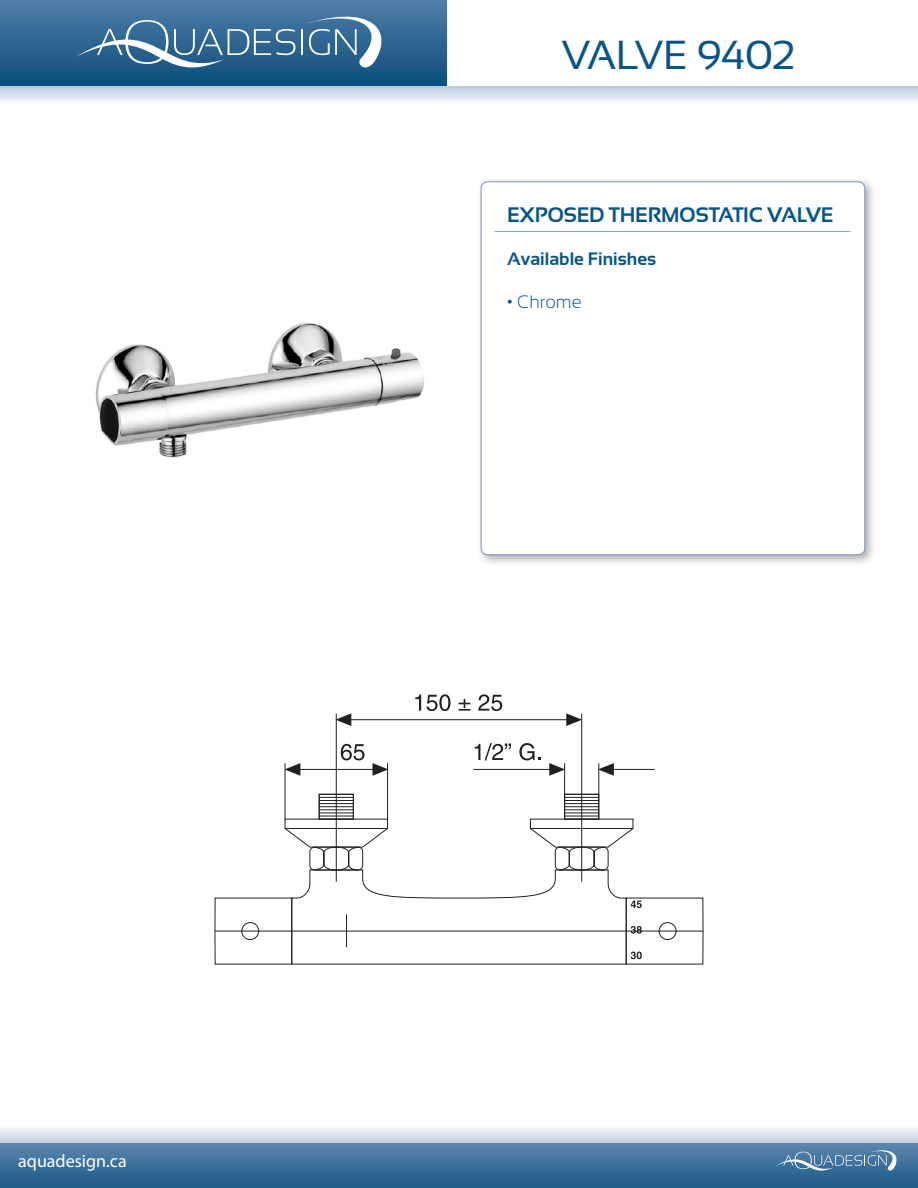
<style>
.page{position:relative;width:918px;height:1188px;background:#fff}
.page>*{position:absolute;margin:0;border:0;box-sizing:border-box;transform-origin:0 0}
.t1{font:40.5px "Sansation";letter-spacing:-.01em;color:#075489}
.t2{font:700 21px "Sansation";letter-spacing:-.01em;color:#075489}
.t3{font:700 18px "Sansation";color:#075489}
.t4{font:18px "Myriad Pro";color:#fff}
.t5{font:300 18px "Sansation";color:#075489}
.s1{font-weight:700}
</style>
<div class="page">
<div style="left:0;top:0;width:447px;height:87px;background:linear-gradient(to bottom,#517ea7,#094d7c)"></div>
<div style="left:0;top:1143px;width:918px;height:45px;background:linear-gradient(to bottom,#5b86ae,#1d5986)"></div>
<svg style="left:775px;top:1150px;width:122px;height:21px;background:#618aae"></svg>
<svg style="left:0;top:87px;width:918px;height:15px;background:#d9e0eb"></svg>
<svg style="left:0;top:1128px;width:918px;height:15px;background:#d9e1eb"></svg>
<hr style="left:301px;top:29px;width:2px;height:26px;background:#fff">
<svg style="left:302px;top:9px;width:89px;height:64px;background:#507ea3"></svg>
<svg style="left:76px;top:8px;width:219px;height:83px;background:#46789e"></svg>
<div style="left:476px;top:176px;width:400px;height:390px;background:#231f20;opacity:.36"></div>
<div style="left:481px;top:182px;width:384px;height:373px;background:#fff;border-radius:7px"></div>
<div style="left:481px;top:181px;width:384px;height:374px;border:1px solid #7f8fb4;border-radius:7px"></div>
<hr style="left:495px;top:231px;width:356px;height:1px;background:#075489">
<img style="left:95px;top:322px;width:329px;height:136px">
<div style="left:319px;top:794px;width:35px;height:26px;border:1px solid #231f20"></div>
<hr style="left:336px;top:794px;width:1px;height:88px;background:#231f20">
<div style="left:564px;top:794px;width:35px;height:26px;border:1px solid #231f20"></div>
<hr style="left:581px;top:794px;width:1px;height:88px;background:#231f20">
<hr style="left:285px;top:763px;width:1px;height:56px;background:#231f20">
<hr style="left:387px;top:763px;width:1px;height:56px;background:#231f20">
<hr style="left:564px;top:763px;width:1px;height:31px;background:#231f20">
<hr style="left:598px;top:763px;width:1px;height:31px;background:#231f20">
<svg style="left:549px;top:763px;width:16px;height:13px"></svg>
<hr style="left:473px;top:769px;width:77px;height:1px;background:#231f20">
<svg style="left:598px;top:763px;width:16px;height:13px"></svg>
<hr style="left:613px;top:769px;width:42px;height:1px;background:#231f20">
<hr style="left:581px;top:714px;width:1px;height:80px;background:#231f20">
<hr style="left:336px;top:714px;width:1px;height:80px;background:#231f20">
<svg style="left:335px;top:713px;width:16px;height:13px"></svg>
<svg style="left:566px;top:713px;width:16px;height:13px"></svg>
<hr style="left:350px;top:719px;width:217px;height:1px;background:#231f20">
<svg style="left:285px;top:763px;width:15px;height:13px"></svg>
<svg style="left:372px;top:763px;width:16px;height:13px"></svg>
<hr style="left:299px;top:769px;width:75px;height:1px;background:#231f20">
<hr style="left:565px;top:816px;width:34px;height:1px;background:#231f20">
<hr style="left:565px;top:813px;width:34px;height:1px;background:#231f20">
<hr style="left:565px;top:809px;width:34px;height:1px;background:#231f20">
<hr style="left:565px;top:806px;width:34px;height:1px;background:#231f20">
<hr style="left:565px;top:803px;width:34px;height:1px;background:#231f20">
<hr style="left:565px;top:800px;width:34px;height:1px;background:#231f20">
<hr style="left:565px;top:797px;width:34px;height:1px;background:#231f20">
<hr style="left:319px;top:816px;width:34px;height:1px;background:#231f20">
<hr style="left:319px;top:813px;width:34px;height:1px;background:#231f20">
<hr style="left:319px;top:809px;width:34px;height:1px;background:#231f20">
<hr style="left:319px;top:806px;width:34px;height:1px;background:#231f20">
<hr style="left:319px;top:803px;width:34px;height:1px;background:#231f20">
<hr style="left:319px;top:800px;width:34px;height:1px;background:#231f20">
<hr style="left:319px;top:797px;width:34px;height:1px;background:#231f20">
<svg style="left:214px;top:818px;width:490px;height:147px"></svg>
<svg style="left:341px;top:744px;width:24px;height:16px"></svg>
<svg style="left:475px;top:743px;width:36px;height:17px"></svg>
<svg style="left:519px;top:743px;width:22px;height:17px"></svg>
<svg style="left:415px;top:694px;width:35px;height:17px"></svg>
<svg style="left:459px;top:699px;width:11px;height:12px"></svg>
<svg style="left:478px;top:694px;width:24px;height:17px"></svg>
<p class="t4" style="left:18px;top:1150px;width:110px">aquadesign.ca</p>
<p class="t1" style="left:561px;top:32px;width:235px">VALVE 9402</p>
<p class="t2" style="left:507px;top:203px;width:328px">EXPOSED THERMOSTATIC VALVE</p>
<p class="t3" style="left:507px;top:248px;width:151px">Available Finishes</p>
<p class="t5" style="left:507px;top:292px;width:76px"><span class="s1">•</span> Chrome</p>
</div>
